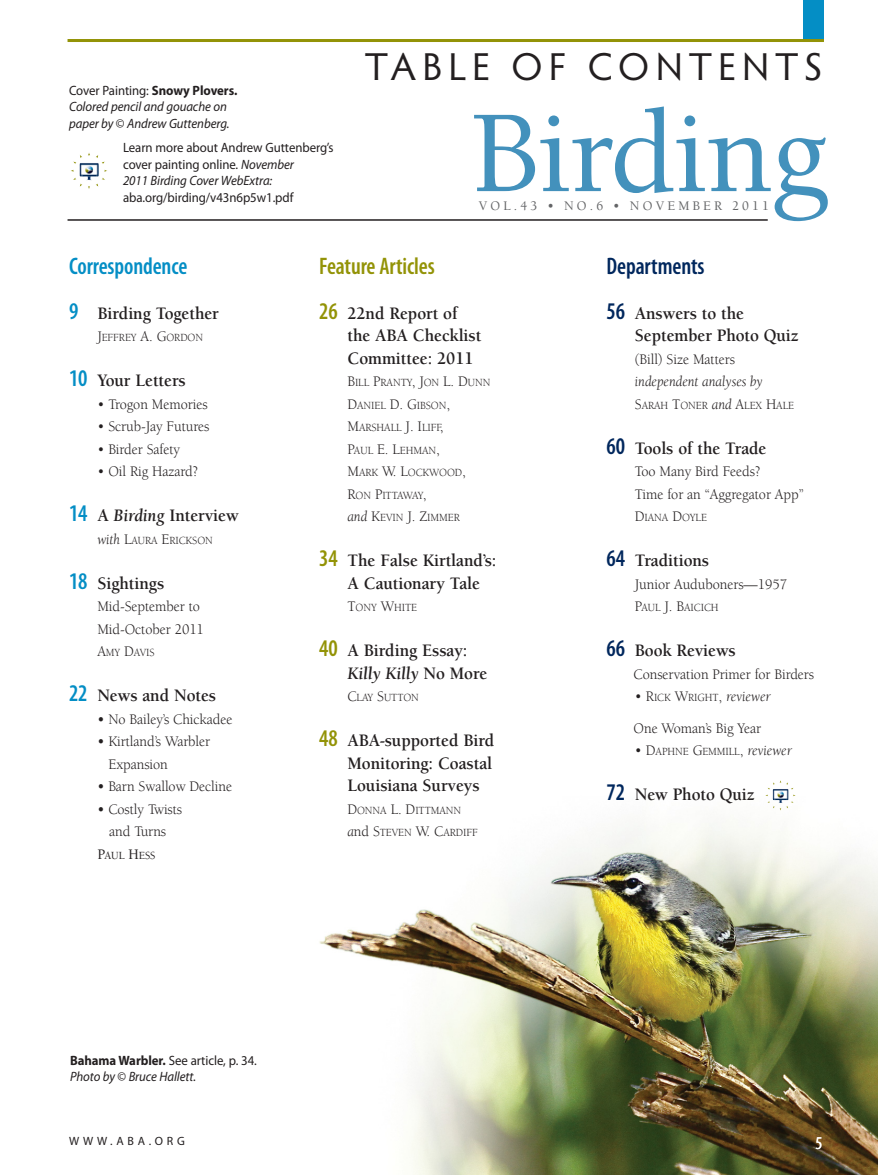
<style>
.page{position:relative;width:878px;height:1175px;background:#fff}
.page>*{position:absolute;margin:0;border:0;box-sizing:border-box;transform-origin:0 0}
.t1{font:500 120px "Berkeley Std";letter-spacing:-.01em;color:#4391bc}
.t2{font:39px "Hypatia Sans Pro";letter-spacing:.145em;color:#231f20}
.t3{font:600 condensed 24px "Myriad Pro";letter-spacing:-.005em;color:#939307;scale:.95 1}
.t4{font:600 condensed 24px "Myriad Pro";letter-spacing:-.005em;color:#048ec5;scale:.95 1}
.t5{font:600 condensed 24px "Myriad Pro";letter-spacing:-.005em;color:#00275d;scale:.95 1}
.t6{font:700 18px/22.5px "Berkeley Std";letter-spacing:-.005em;color:#231f20;scale:.95 1}
.t7{font:condensed 18px "Myriad Pro";color:#fff}
.t8{font:15px/22.5px "Berkeley Std";letter-spacing:-.005em;color:#231f20;scale:.95 1}
.t9{font:italic 15px "Berkeley Std";letter-spacing:-.005em;color:#231f20;scale:.95 1}
.t10{font:italic 13.5px/16.5px "Myriad Pro";letter-spacing:-.005em;color:#231f20;scale:.95 1}
.t11{font:13.5px/16.5px "Myriad Pro";letter-spacing:-.005em;color:#231f20;scale:.95 1}
.t12{font:500 13.5px "Berkeley Std";letter-spacing:.245em;color:#636466}
.t13{font:12px "Myriad Pro";letter-spacing:.31em;color:#231f20}
.t14{font:11.25px/22.5px "Berkeley Std";letter-spacing:-.005em;color:#231f20;scale:.95 1}
.t15{font:500 11.25px "Berkeley Std";letter-spacing:-.005em;color:#231f20;scale:.95 1}
.s1{font-style:normal}
.s2{font-weight:700;font-style:normal}
.s3{font-style:italic}
.s4{font-family:"Myriad Pro";font-weight:600;font-stretch:condensed;font-size:24px;color:#048ec5}
.s5{font-size:15px}
.s6{font-style:italic;font-size:15px}
.s7{font-weight:500}
.s8{font-family:"Myriad Pro";font-weight:600;font-stretch:condensed;font-size:24px;color:#939307}
.s9{font-family:"Myriad Pro";font-weight:600;font-stretch:condensed;font-size:24px;color:#00275d}
</style>
<div class="page">
<img style="left:319px;top:795px;width:559px;height:379px">
<hr style="left:68px;top:219px;width:699px;height:2px;background:#231f20">
<div style="left:803px;top:0;width:21px;height:40px;background:#048ec5"></div>
<hr style="left:68px;top:39px;width:756px;height:3px;background:#939307">
<img style="left:765px;top:780px;width:30px;height:30px">
<img style="left:71px;top:153px;width:36px;height:36px">
<p class="t10" style="left:69px;top:83px;width:179px"><span class="s1">Cover Painting:</span> <span class="s2">Snowy Plovers.<br></span>Colored pencil and gouache on paper by <span class="s1">©</span> Andrew Guttenberg.</p>
<p class="t11" style="left:123px;top:140px;width:223px">Learn more about Andrew Guttenberg’s cover painting online. <span class="s3">November<br>2011 Birding Cover WebExtra:</span></p>
<p class="t11" style="left:123px;top:190px;width:181px">aba.org/birding/v43n6p5w1.pdf</p>
<h2 class="t2" style="left:364px;top:43px;width:459px">TABLE OF CONTENTS</h2>
<h1 class="t1" style="left:472px;top:107px;width:357px">Birding</h1>
<p class="t12" style="left:478px;top:201px;width:292px">VOL.43 • NO.6 • NOVEMBER 2011</p>
<h3 class="t4" style="left:69px;top:251px;width:126px">Correspondence</h3>
<p class="t6" style="left:69px;top:303px;width:159px"><span class="s4">9</span> Birding Together</p>
<p class="t14" style="left:97px;top:327px;width:113px"><span class="s5">J</span>EFFREY <span class="s5">A. G</span>ORDON</p>
<p class="t6" style="left:69px;top:371px;width:124px"><span class="s4">10</span> Your Letters</p>
<p class="t8" style="left:97px;top:394px;width:118px">• Trogon Memories</p>
<p class="t8" style="left:97px;top:416px;width:120px">• Scrub-Jay Futures</p>
<p class="t8" style="left:97px;top:439px;width:89px">• Birder Safety</p>
<p class="t8" style="left:97px;top:461px;width:107px">• Oil Rig Hazard?</p>
<p class="t6" style="left:69px;top:506px;width:180px"><span class="s4">14</span> A <span class="s3">Birding</span> Interview</p>
<p class="t14" style="left:97px;top:530px;width:123px"><span class="s6">with</span> <span class="s5">L</span>AURA <span class="s5">E</span>RICKSON</p>
<p class="t6" style="left:69px;top:573px;width:102px"><span class="s4">18</span> Sightings</p>
<p class="t8" style="left:97px;top:596px;width:114px">Mid-September to<br>Mid-October 2011</p>
<p class="t14" style="left:97px;top:642px;width:62px"><span class="s5">A</span>MY <span class="s5">D</span>AVIS</p>
<p class="t6" style="left:69px;top:686px;width:156px"><span class="s4">22</span> News and Notes</p>
<p class="t8" style="left:97px;top:709px;width:144px"><span class="s7">•</span> No Bailey’s Chickadee</p>
<p class="t8" style="left:108px;top:731px;width:109px;text-indent:-11px"><span class="s7">•</span> Kirtland’s Warbler<br>Expansion</p>
<p class="t8" style="left:97px;top:776px;width:143px"><span class="s7">•</span> Barn Swallow Decline</p>
<p class="t8" style="left:97px;top:799px;width:91px;text-align:center"><span class="s7">•</span> Costly Twists and Turns</p>
<p class="t15" style="left:97px;top:851px;width:62px"><span class="s5">P</span>AUL <span class="s5">H</span>ESS</p>
<h3 class="t3" style="left:319px;top:251px;width:123px">Feature Articles</h3>
<p class="t6" style="left:347px;top:303px;width:143px;text-indent:-28px"><span class="s8">26</span> 22nd Report of the ABA Checklist<br>Committee: 2011</p>
<p class="t14" style="left:347px;top:372px;width:152px"><span class="s5">B</span>ILL <span class="s5">P</span>RANTY<span class="s5">, J</span>ON <span class="s5">L. D</span>UNN<br><span class="s5">D</span>ANIEL <span class="s5">D. G</span>IBSON<span class="s5">,<br>M</span>ARSHALL <span class="s5">J. I</span>LIFF<span class="s5">,<br>P</span>AUL <span class="s5">E. L</span>EHMAN<span class="s5">,<br>M</span>ARK <span class="s5">W. L</span>OCKWOOD<span class="s5">,<br>R</span>ON <span class="s5">P</span>ITTAWAY<span class="s5">,<br></span><span class="s6">and</span> <span class="s5">K</span>EVIN <span class="s5">J. Z</span>IMMER</p>
<p class="t6" style="left:347px;top:551px;width:158px;text-indent:-28px"><span class="s8">34</span> The False Kirtland’s:<br>A Cautionary Tale</p>
<p class="t14" style="left:347px;top:597px;width:75px"><span class="s5">T</span>ONY <span class="s5">W</span>HITE</p>
<p class="t6" style="left:347px;top:641px;width:149px;text-indent:-28px"><span class="s8">40</span> A Birding Essay:<br><span class="s3">Killy Killy</span> No More</p>
<p class="t14" style="left:347px;top:687px;width:77px"><span class="s5">C</span>LAY <span class="s5">S</span>UTTON</p>
<p class="t6" style="left:347px;top:731px;width:156px;text-indent:-28px"><span class="s8">48</span> ABA-supported Bird<br>Monitoring: Coastal<br>Louisiana Surveys</p>
<p class="t14" style="left:347px;top:800px;width:139px"><span class="s5">D</span>ONNA <span class="s5">L. D</span>ITTMANN <span class="s6">a</span><span class="s5">nd S</span>TEVEN <span class="s5">W. C</span>ARDIFF</p>
<p class="t10" style="left:70px;top:1053px;width:198px"><span class="s2">Bahama Warbler.</span> <span class="s1">See article, p. 34.<br></span>Photo by <span class="s1">©</span> Bruce Hallett.</p>
<h3 class="t5" style="left:606px;top:251px;width:105px">Departments</h3>
<p class="t6" style="left:635px;top:303px;width:174px;text-indent:-28px"><span class="s9">56</span> Answers to the<br>September Photo Quiz</p>
<p class="t8" style="left:635px;top:349px;width:107px">(Bill) Size Matters</p>
<p class="t9" style="left:635px;top:372px;width:136px">independent analyses by</p>
<p class="t14" style="left:635px;top:395px;width:169px"><span class="s5">S</span>ARAH <span class="s5">T</span>ONER <span class="s6">and</span> <span class="s5">A</span>LEX <span class="s5">H</span>ALE</p>
<p class="t6" style="left:606px;top:438px;width:170px"><span class="s9">60</span> Tools of the Trade</p>
<p class="t8" style="left:635px;top:461px;width:179px">Too Many Bird Feeds?<br>Time for an “Aggregator App”</p>
<p class="t14" style="left:635px;top:507px;width:77px"><span class="s5">D</span>IANA <span class="s5">D</span>OYLE</p>
<p class="t6" style="left:606px;top:551px;width:109px"><span class="s9">64</span> Traditions</p>
<p class="t8" style="left:635px;top:574px;width:162px">Junior Auduboners—1957</p>
<p class="t14" style="left:635px;top:597px;width:90px"><span class="s5">P</span>AUL <span class="s5">J. B</span>AICICH</p>
<p class="t6" style="left:606px;top:641px;width:138px"><span class="s9">66</span> Book Reviews</p>
<p class="t8" style="left:633px;top:664px;width:191px">Conservation Primer for Birders</p>
<p class="t14" style="left:635px;top:687px;width:144px"><span class="s5">• R</span>ICK <span class="s5">W</span>RIGHT<span class="s5">,</span> <span class="s6">reviewer</span></p>
<p class="t8" style="left:633px;top:718px;width:136px">One Woman’s Big Year</p>
<p class="t14" style="left:635px;top:741px;width:167px"><span class="s5">• D</span>APHNE <span class="s5">G</span>EMMILL<span class="s5">,</span> <span class="s6">reviewer</span></p>
<p class="t6" style="left:606px;top:785px;width:157px"><span class="s9">72</span> New Photo Quiz</p>
<p class="t13" style="left:69px;top:1136px;width:117px">WWW.ABA.ORG</p>
<p class="t7" style="left:815px;top:1132px;width:8px">5</p>
</div>
